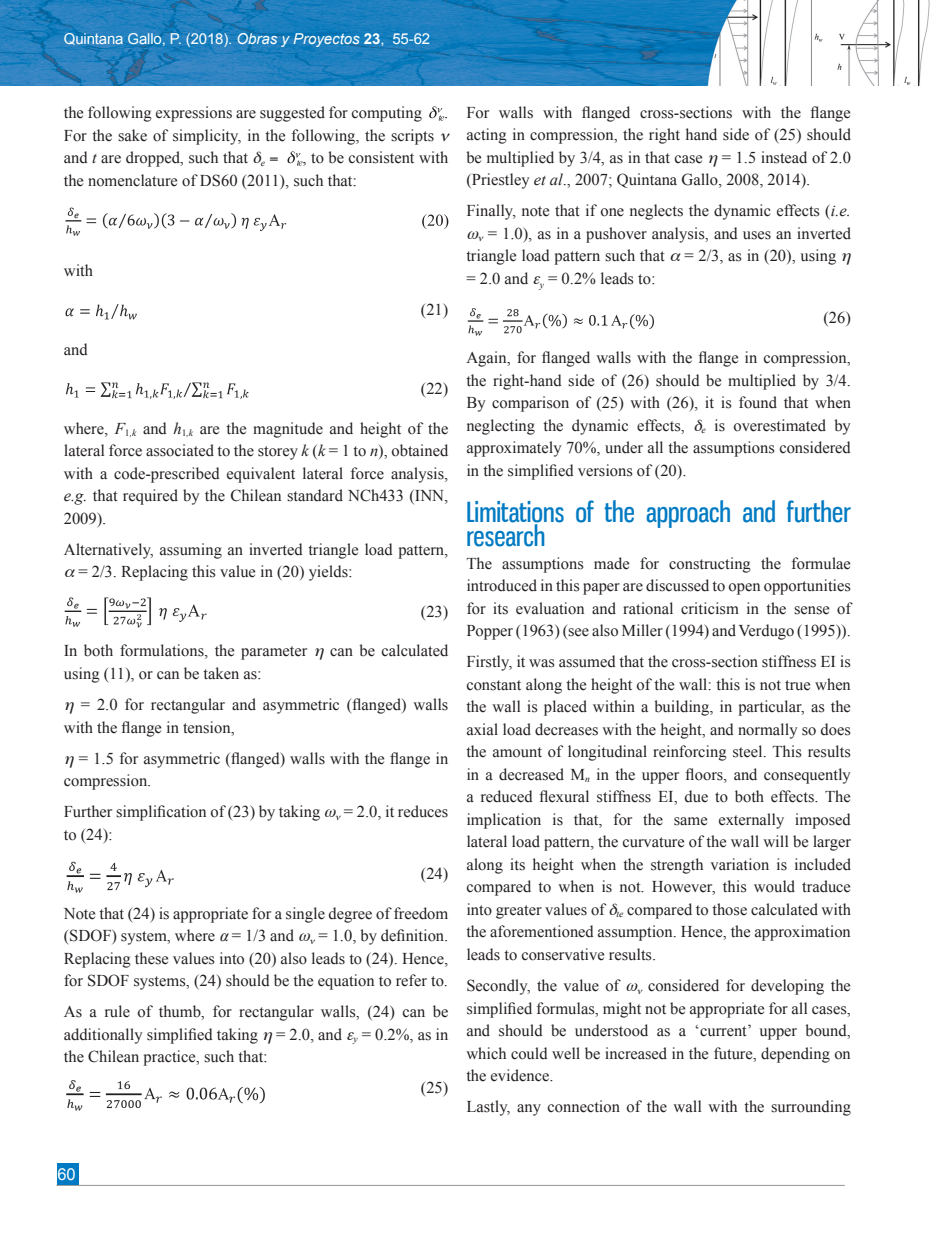
<style>
.page{position:relative;width:936px;height:1234px;background:#fff}
.page>*{position:absolute;margin:0;border:0;box-sizing:border-box;transform-origin:0 0}
.t1{font:27px/24px "Gnuolane Free";color:#007ac2}
.t2{font:16.5px/22.5px "Times New Roman";color:#231f20;text-align:justify}
.t3{font:16.5px "Arial";color:#fff}
.t4{font:15px "Arial";letter-spacing:-.01em;color:#fff}
.s1{font-style:italic}
.s2{font-weight:700}
</style>
<div class="page">
<img style="left:0;top:0;width:930px;height:85px">
<hr style="left:56px;top:1184px;width:788px;height:1px;background:#939598">
<div style="left:57px;top:1163px;width:21px;height:21px;background:#007ac2"></div>
<svg style="left:429px;top:106px;width:15px;height:15px"></svg>
<svg style="left:287px;top:151px;width:15px;height:15px"></svg>
<svg style="left:422px;top:214px;width:26px;height:15px"></svg>
<img style="left:65px;top:207px;width:222px;height:29px">
<img style="left:65px;top:304px;width:72px;height:16px">
<img style="left:65px;top:382px;width:184px;height:18px">
<img style="left:64px;top:597px;width:143px;height:31px">
<img style="left:66px;top:861px;width:108px;height:32px">
<img style="left:66px;top:1080px;width:199px;height:31px">
<img style="left:467px;top:308px;width:187px;height:28px">
<p class="t4" style="left:64px;top:29px;width:368px">Quintana Gallo, P. (2018). <span class="s1">Obras y Proyectos</span> <span class="s2">23</span>, 55-62</p>
<p class="t2" style="left:64px;top:101px;width:360px">the following expressions are suggested for computing</p>
<p class="t2" style="left:444px;top:101px;width:6px">.</p>
<p class="t2" style="left:64px;top:123px;width:372px">For the sake of simplicity, in the following, the scripts and <span class="s1">t</span> are dropped, such that <sub>e</sub></p>
<p class="t2" style="left:64px;top:146px;width:386px;text-indent:239px">, to be consistent with the nomenclature of DS60 (2011), such that:</p>
<p class="t2" style="left:64px;top:258px;width:31px">with</p>
<p class="t2" style="left:64px;top:337px;width:25px">and</p>
<p class="t2" style="left:421px;top:298px;width:29px">(21)</p>
<p class="t2" style="left:421px;top:377px;width:29px">(22)</p>
<p class="t2" style="left:64px;top:416px;width:386px">where, <span class="s1">F</span><sub>1</sub><sub>,k</sub> and <span class="s1">h</span><sub>1</sub><sub>,k</sub> are the magnitude and height of the lateral force associated to the storey <span class="s1">k</span> (<span class="s1">k</span> = 1 to <span class="s1">n</span>), obtained with a code-prescribed equivalent lateral force analysis, <span class="s1">e.g.</span> that required by the Chilean standard NCh433 (INN, 2009).</p>
<p class="t2" style="left:78px;top:537px;width:371px;text-indent:-15px">Alternatively, assuming an inverted triangle load pattern, = 2/3. Replacing this value in (20) yields:</p>
<p class="t2" style="left:421px;top:599px;width:29px">(23)</p>
<p class="t2" style="left:64px;top:639px;width:245px">In both formulations, the parameter</p>
<p class="t2" style="left:330px;top:639px;width:120px">can be calculated</p>
<p class="t2" style="left:81px;top:657px;width:369px;line-height:31px;text-indent:-17px">using (11), or can be taken as:<br>= 2.0 for rectangular and asymmetric (flanged) walls</p>
<p class="t2" style="left:79px;top:711px;width:371px;line-height:31px;text-indent:-15px">with the flange in tension,<br>= 1.5 for asymmetric (flanged) walls with the flange in</p>
<p class="t2" style="left:64px;top:764px;width:258px;line-height:31px">compression.<br>Further simplification of (23) by taking</p>
<p class="t2" style="left:344px;top:799px;width:106px">= 2.0, it reduces</p>
<p class="t2" style="left:64px;top:822px;width:51px">to (24):</p>
<p class="t2" style="left:421px;top:861px;width:29px">(24)</p>
<p class="t2" style="left:64px;top:901px;width:386px">Note that (24) is appropriate for a single degree of freedom (SDOF) system, where <span class="s1">α</span>= 1/3 and</p>
<p class="t2" style="left:64px;top:923px;width:386px;text-indent:254px">= 1.0, by definition.<br>Replacing these values into (20) also leads to (24). Hence, for SDOF systems, (24) should be the equation to refer to.</p>
<p class="t2" style="left:64px;top:1000px;width:386px">As a rule of thumb, for rectangular walls, (24) can be additionally simplified taking = 2.0, and <sub>y</sub> = 0.2%, as in the Chilean practice, such that:</p>
<p class="t2" style="left:421px;top:1075px;width:29px">(25)</p>
<p class="t2" style="left:466px;top:101px;width:386px">For walls with flanged cross-sections with the flange acting in compression, the right hand side of (25) should be multiplied by 3/4, as in that case = 1.5 instead of 2.0 (Priestley <span class="s1">et al</span>., 2007; Quintana Gallo, 2008, 2014).</p>
<p class="t2" style="left:466px;top:199px;width:386px">Finally, note that if one neglects the dynamic effects (<span class="s1">i.e.</span></p>
<p class="t2" style="left:487px;top:222px;width:364px">= 1.0), as in a pushover analysis, and uses an inverted</p>
<p class="t2" style="left:466px;top:244px;width:371px">triangle load pattern such that = 2/3, as in (20), using</p>
<p class="t2" style="left:466px;top:267px;width:191px">= 2.0 and <sub>y</sub> = 0.2% leads to:</p>
<p class="t2" style="left:823px;top:306px;width:29px">(26)</p>
<p class="t2" style="left:466px;top:346px;width:386px">Again, for flanged walls with the flange in compression, the right-hand side of (26) should be multiplied by 3/4.<br>By comparison of (25) with (26), it is found that when neglecting the dynamic effects, <sub>e</sub> is overestimated by approximately 70%, under all the assumptions considered in the simplified versions of (20).</p>
<h1 class="t1" style="left:466px;top:500px;width:386px">Limitations of the approach and further research</h1>
<p class="t2" style="left:466px;top:551px;width:386px">The assumptions made for constructing the formulae introduced in this paper are discussed to open opportunities for its evaluation and rational criticism in the sense of Popper (1963) (see also Miller (1994) and Verdugo (1995)).</p>
<p class="t2" style="left:466px;top:650px;width:386px">Firstly, it was assumed that the cross-section stiffness EI is constant along the height of the wall: this is not true when the wall is placed within a building, in particular, as the axial load decreases with the height, and normally so does the amount of longitudinal reinforcing steel. This results in a decreased M<sub>n</sub> in the upper floors, and consequently a reduced flexural stiffness EI, due to both effects. The implication is that, for the same externally imposed lateral load pattern, the curvature of the wall will be larger along its height when the strength variation is included compared to when is not. However, this would traduce into greater values of <sub>te</sub> compared to those calculated with the aforementioned assumption. Hence, the approximation leads to conservative results.</p>
<p class="t2" style="left:466px;top:973px;width:154px">Secondly, the value of</p>
<p class="t2" style="left:466px;top:973px;width:386px;text-indent:182px">considered for developing the simplified formulas, might not be appropriate for all cases, and should be understood as a ‘current’ upper bound, which could well be increased in the future, depending on the evidence.</p>
<p class="t2" style="left:466px;top:1094px;width:386px">Lastly, any connection of the wall with the surrounding</p>
<p class="t3" style="left:57px;top:1163px;width:20px">60</p>
</div>
